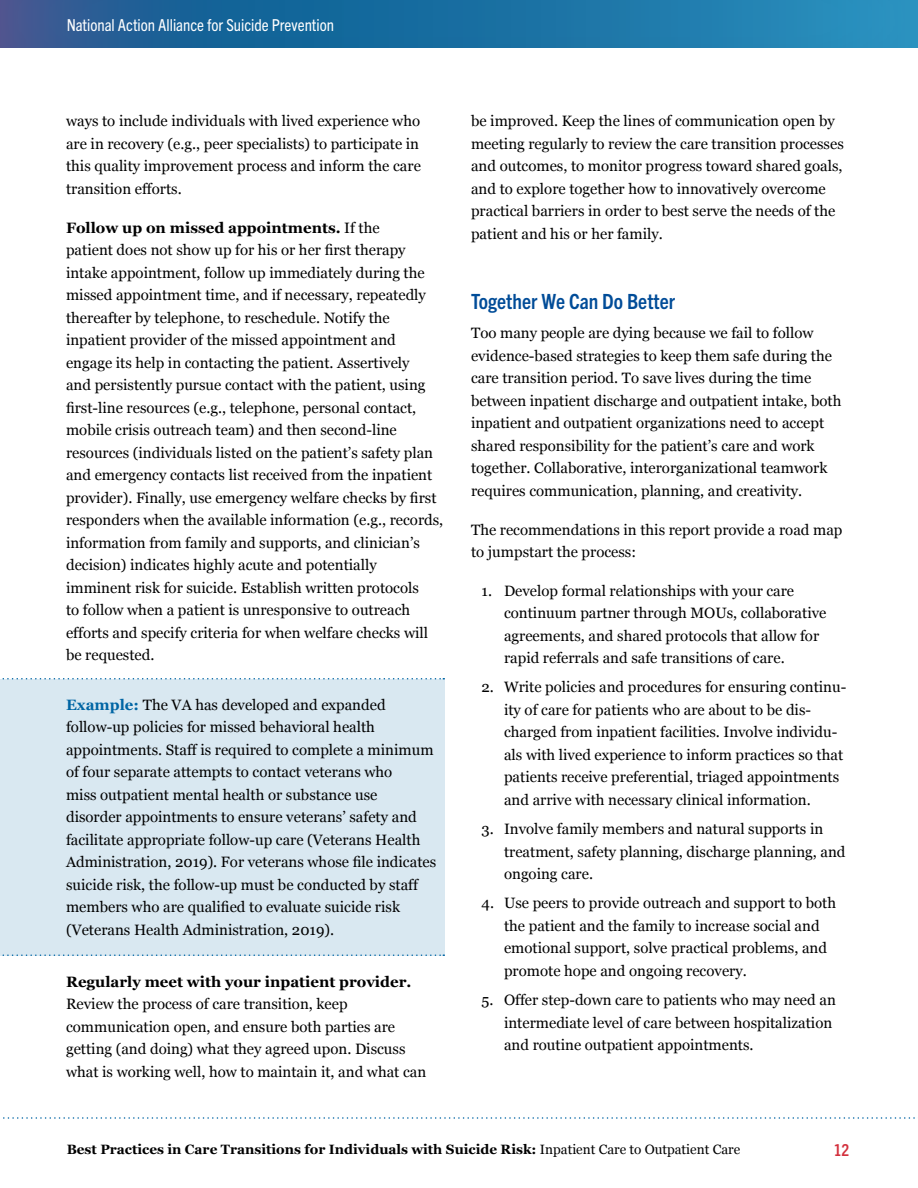
<style>
.page{position:relative;width:918px;height:1188px;background:#fff}
.page>*{position:absolute;margin:0;border:0;box-sizing:border-box;transform-origin:0 0}
.t1{font:700 condensed 21px "Trade Gothic Next LT Pro";color:#004c98}
.t2{font:condensed 16.5px "Trade Gothic Next LT Pro";color:#fff}
.t3{font:700 condensed 16.5px "Trade Gothic Next LT Pro";color:#d3303d}
.Body_Georgia_10_15{font:15px/22.5px "Georgia";color:#000}
.t4{font:700 13.5px "Georgia";color:#000}
.s1{font-weight:700}
.s2{font-weight:700;color:#0065a4}
.s3{font-weight:400}
</style>
<div class="page">
<div style="left:0;top:0;width:918px;height:49px;background:#000;opacity:.2"></div>
<div style="left:0;top:0;width:459px;height:60px;background:#000;opacity:.2"></div>
<svg style="left:3px;top:1117px;width:912px;height:2px"></svg>
<div style="left:0;top:679px;width:444px;height:277px;background:#d9e8f1"></div>
<svg style="left:2px;top:954px;width:442px;height:2px"></svg>
<svg style="left:2px;top:678px;width:442px;height:2px"></svg>
<p class="t2" style="left:67px;top:14px;width:269px">National Action Alliance for Suicide Prevention</p>
<p class="Body_Georgia_10_15" style="left:66px;top:110px;width:356px;text-align:justify">ways to include individuals with lived experience who are in recovery (e.g., peer specialists) to participate in this quality improvement process and inform the care transition efforts.</p>
<p class="Body_Georgia_10_15" style="left:66px;top:216px;width:379px"><span class="s1">Follow up on missed appointments.</span> If the<br>patient does not show up for his or her first therapy intake appointment, follow up immediately during the missed appointment time, and if necessary, repeatedly thereafter by telephone, to reschedule. Notify the inpatient provider of the missed appointment and engage its help in contacting the patient. Assertively<br>and persistently pursue contact with the patient, using first-line resources (e.g., telephone, personal contact, mobile crisis outreach team) and then second-line resources (individuals listed on the patient’s safety plan and emergency contacts list received from the inpatient provider). Finally, use emergency welfare checks by first responders when the available information (e.g., records, information from family and supports, and clinician’s decision) indicates highly acute and potentially imminent risk for suicide. Establish written protocols<br>to follow when a patient is unresponsive to outreach efforts and specify criteria for when welfare checks will be requested.</p>
<p class="Body_Georgia_10_15" style="left:66px;top:693px;width:372px"><span class="s2">Example:</span> The VA has developed and expanded follow-up policies for missed behavioral health appointments. Staff is required to complete a minimum of four separate attempts to contact veterans who<br>miss outpatient mental health or substance use disorder appointments to ensure veterans’ safety and facilitate appropriate follow-up care (Veterans Health Administration, 2019). For veterans whose file indicates suicide risk, the follow-up must be conducted by staff members who are qualified to evaluate suicide risk (Veterans Health Administration, 2019).</p>
<p class="Body_Georgia_10_15" style="left:66px;top:970px;width:362px"><span class="s1">Regularly meet with your inpatient provider.<br></span>Review the process of care transition, keep communication open, and ensure both parties are getting (and doing) what they agreed upon. Discuss what is working well, how to maintain it, and what can</p>
<p class="Body_Georgia_10_15" style="left:471px;top:110px;width:374px">be improved. Keep the lines of communication open by meeting regularly to review the care transition processes and outcomes, to monitor progress toward shared goals, and to explore together how to innovatively overcome practical barriers in order to best serve the needs of the patient and his or her family.</p>
<h1 class="t1" style="left:471px;top:287px;width:206px">Together We Can Do Better</h1>
<p class="Body_Georgia_10_15" style="left:471px;top:322px;width:372px">Too many people are dying because we fail to follow evidence-based strategies to keep them safe during the care transition period. To save lives during the time between inpatient discharge and outpatient intake, both inpatient and outpatient organizations need to accept shared responsibility for the patient’s care and work together. Collaborative, interorganizational teamwork requires communication, planning, and creativity.</p>
<p class="Body_Georgia_10_15" style="left:471px;top:518px;width:373px">The recommendations in this report provide a road map to jumpstart the process:</p>
<p class="Body_Georgia_10_15" style="left:504px;top:579px;width:324px;text-indent:-22px">1. Develop formal relationships with your care continuum partner through MOUs, collaborative agreements, and shared protocols that allow for rapid referrals and safe transitions of care.</p>
<p class="Body_Georgia_10_15" style="left:504px;top:676px;width:344px;text-indent:-22px">2. Write policies and procedures for ensuring continu&shy;ity of care for patients who are about to be dis&shy;charged from inpatient facilities. Involve individu&shy;als with lived experience to inform practices so that patients receive preferential, triaged appointments and arrive with necessary clinical information.</p>
<p class="Body_Georgia_10_15" style="left:504px;top:818px;width:343px;text-indent:-22px">3. Involve family members and natural supports in treatment, safety planning, discharge planning, and ongoing care.</p>
<p class="Body_Georgia_10_15" style="left:504px;top:892px;width:334px;text-indent:-22px">4. Use peers to provide outreach and support to both the patient and the family to increase social and emotional support, solve practical problems, and promote hope and ongoing recovery.</p>
<p class="Body_Georgia_10_15" style="left:504px;top:989px;width:333px;text-indent:-22px">5. Offer step-down care to patients who may need an intermediate level of care between hospitalization and routine outpatient appointments.</p>
<p class="t4" style="left:67px;top:1142px;width:675px">Best Practices in Care Transitions for Individuals with Suicide Risk: <span class="s3">Inpatient Care to Outpatient Care</span></p>
<p class="t3" style="left:834px;top:1139px;width:17px">12</p>
</div>
